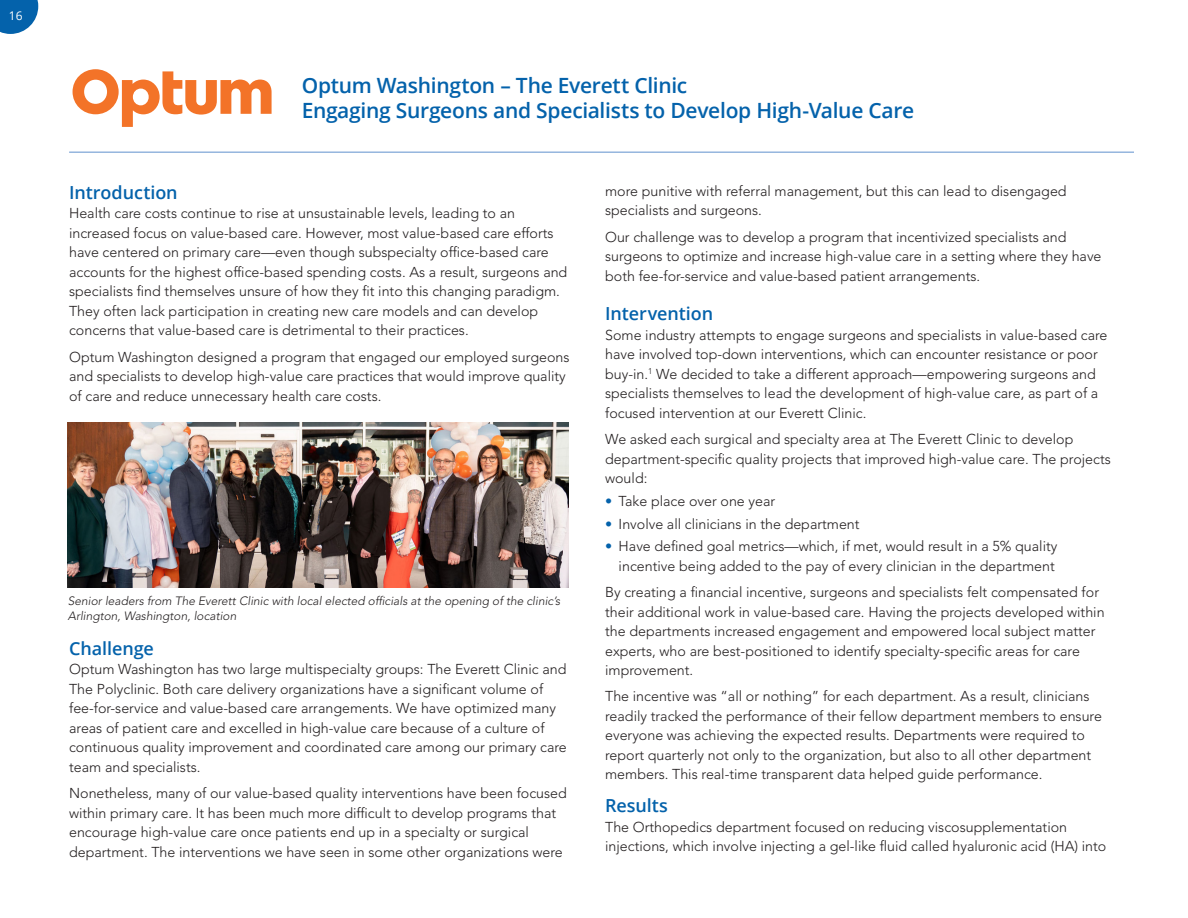
<style>
.page{position:relative;width:1188px;height:918px;background:#fff}
.page>*{position:absolute;margin:0;border:0;box-sizing:border-box;transform-origin:0 0}
.t1{font:600 21px "Open Sans";letter-spacing:-.015em;color:#0462ab}
.t2{font:600 18px "Open Sans";letter-spacing:-.005em;color:#0462ab}
.t3{font:300 14.25px/19.5px "Avenir LT Std";color:#231f20}
.t4{font:italic 300 12px/15px "Avenir LT Std";color:#231f20}
.t5{font:12px "Open Sans";color:#fff}
.s1{font-weight:800;color:#0462ab}
</style>
<div class="page">
<svg style="left:73px;top:69px;width:199px;height:58px"></svg>
<hr style="left:69px;top:151px;width:1065px;height:2px;background:#95b5de">
<img style="left:68px;top:422px;width:500px;height:165px">
<svg style="left:0;top:0;width:38px;height:34px"></svg>
<p class="t5" style="left:9px;top:7px;width:15px">16</p>
<p class="t1" style="left:302px;top:71px;width:387px">Optum Washington – The Everett Clinic</p>
<p class="t1" style="left:302px;top:96px;width:614px">Engaging Surgeons and Specialists to Develop High-Value Care</p>
<p class="t2" style="left:69px;top:180px;width:110px">Introduction</p>
<p class="t3" style="left:69px;top:204px;width:500px">Health care costs continue to rise at unsustainable levels, leading to an increased focus on value-based care. However, most value-based care efforts have centered on primary care—even though subspecialty office-based care accounts for the highest office-based spending costs. As a result, surgeons and specialists find themselves unsure of how they fit into this changing paradigm.<br>They often lack participation in creating new care models and can develop concerns that value-based care is detrimental to their practices.</p>
<p class="t3" style="left:69px;top:347px;width:502px">Optum Washington designed a program that engaged our employed surgeons and specialists to develop high-value care practices that would improve quality of care and reduce unnecessary health care costs.</p>
<p class="t4" style="left:68px;top:594px;width:494px">Senior leaders from The Everett Clinic with local elected officials at the opening of the clinic’s<br>Arlington, Washington, location</p>
<p class="t2" style="left:69px;top:636px;width:86px">Challenge</p>
<p class="t3" style="left:69px;top:660px;width:499px">Optum Washington has two large multispecialty groups: The Everett Clinic and The Polyclinic. Both care delivery organizations have a significant volume of fee-for-service and value-based care arrangements. We have optimized many areas of patient care and excelled in high-value care because of a culture of continuous quality improvement and coordinated care among our primary care team and specialists.</p>
<p class="t3" style="left:69px;top:784px;width:499px">Nonetheless, many of our value-based quality interventions have been focused within primary care. It has been much more difficult to develop programs that encourage high-value care once patients end up in a specialty or surgical department. The interventions we have seen in some other organizations were</p>
<p class="t3" style="left:605px;top:181px;width:463px">more punitive with referral management, but this can lead to disengaged specialists and surgeons.</p>
<p class="t3" style="left:605px;top:227px;width:498px">Our challenge was to develop a program that incentivized specialists and surgeons to optimize and increase high-value care in a setting where they have both fee-for-service and value-based patient arrangements.</p>
<p class="t2" style="left:605px;top:302px;width:110px">Intervention</p>
<p class="t3" style="left:605px;top:325px;width:504px">Some industry attempts to engage surgeons and specialists in value-based care have involved top-down interventions, which can encounter resistance or poor buy-in. <sup>1</sup> We decided to take a different approach—empowering surgeons and specialists themselves to lead the development of high-value care, as part of a focused intervention at our Everett Clinic.</p>
<p class="t3" style="left:605px;top:430px;width:507px">We asked each surgical and specialty area at The Everett Clinic to develop department-specific quality projects that improved high-value care. The projects would:</p>
<p class="t3" style="left:605px;top:491px;width:172px"><span class="s1">•</span> Take place over one year</p>
<p class="t3" style="left:605px;top:514px;width:256px"><span class="s1">•</span> Involve all clinicians in the department</p>
<p class="t3" style="left:605px;top:537px;width:454px;text-align:right"><span class="s1">•</span> Have defined goal metrics—which, if met, would result in a 5% quality incentive being added to the pay of every clinician in the department</p>
<p class="t3" style="left:605px;top:583px;width:501px">By creating a financial incentive, surgeons and specialists felt compensated for their additional work in value-based care. Having the projects developed within the departments increased engagement and empowered local subject matter experts, who are best-positioned to identify specialty-specific areas for care improvement.</p>
<p class="t3" style="left:605px;top:687px;width:498px">The incentive was “all or nothing” for each department. As a result, clinicians readily tracked the performance of their fellow department members to ensure everyone was achieving the expected results. Departments were required to report quarterly not only to the organization, but also to all other department members. This real-time transparent data helped guide performance.</p>
<p class="t2" style="left:605px;top:794px;width:64px">Results</p>
<p class="t3" style="left:605px;top:817px;width:503px">The Orthopedics department focused on reducing viscosupplementation injections, which involve injecting a gel-like fluid called hyaluronic acid (HA) into</p>
</div>
